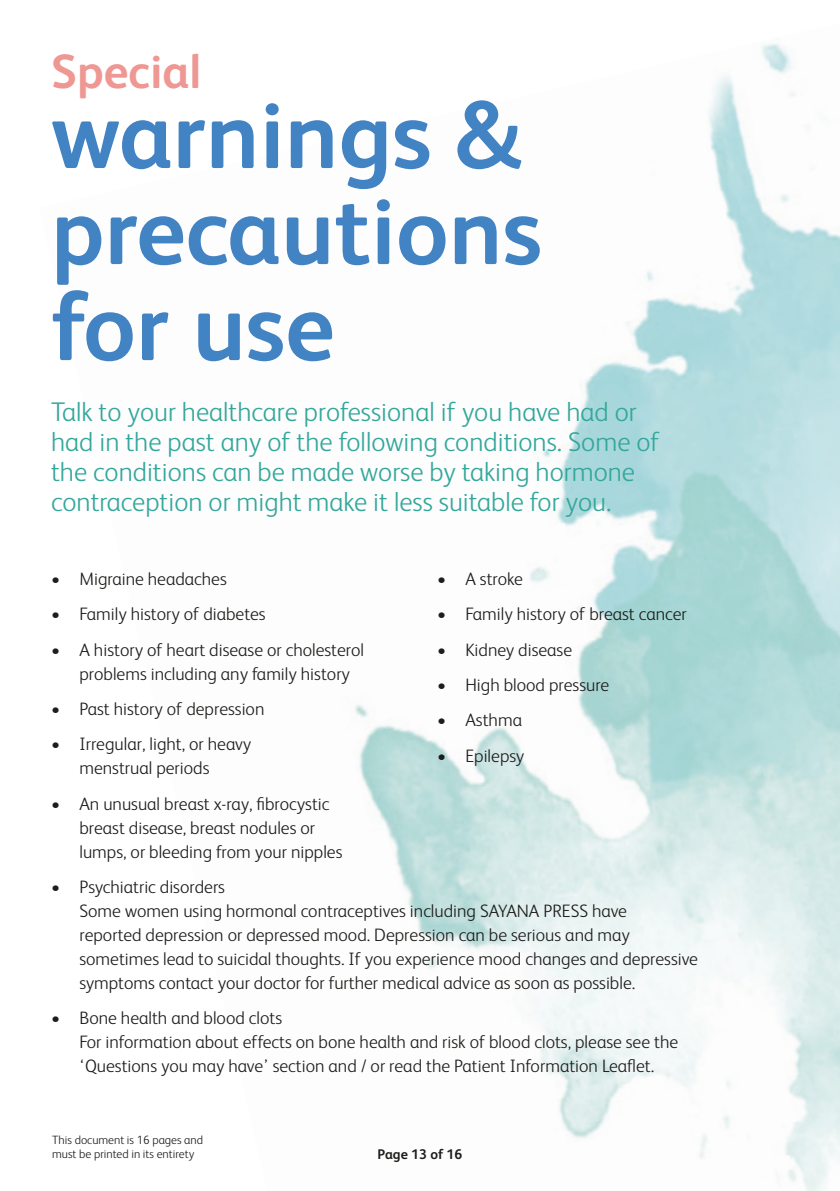
<style>
.page{position:relative;width:840px;height:1191px;background:#fff}
.page>*{position:absolute;margin:0;border:0;box-sizing:border-box;transform-origin:0 0}
.t1{font:700 96px/96px "FS Albert";color:#4283c4}
.t2{font:700 48px "FS Albert";color:#ee9793}
.t3{font:300 27px/30px "FS Albert";color:#33a79b}
.t4{font:300 18px/24px "FS Albert";color:#1d1d1b}
.t5{font:700 14px "FS Albert";color:#1d1d1b}
.t6{font:300 12px/14.4px "FS Albert";color:#1d1d1b}
</style>
<div class="page">
<img style="left:355px;top:43px;width:484px;height:1148px">
<h2 class="t2" style="left:51px;top:39px;width:152px">Special</h2>
<h1 class="t1" style="left:51px;top:83px;width:492px">warnings &amp; precautions for use</h1>
<h3 class="t3" style="left:51px;top:395px;width:610px">Talk to your healthcare professional if you have had or had in the past any of the following conditions. Some of the conditions can be made worse by taking hormone contraception or might make it less suitable for you.</h3>
<p class="t4" style="left:51px;top:566px;width:177px">• Migraine headaches</p>
<p class="t4" style="left:51px;top:601px;width:216px">• Family history of diabetes</p>
<p class="t4" style="left:79px;top:636px;width:286px;text-indent:-28px">• A history of heart disease or cholesterol problems including any family history</p>
<p class="t4" style="left:51px;top:696px;width:215px">• Past history of depression</p>
<p class="t4" style="left:79px;top:731px;width:173px;text-indent:-28px">• Irregular, light, or heavy menstrual periods</p>
<p class="t4" style="left:79px;top:790px;width:264px;text-indent:-28px">• An unusual breast x-ray, fibrocystic breast disease, breast nodules or lumps, or bleeding from your nipples</p>
<p class="t4" style="left:437px;top:566px;width:87px">• A stroke</p>
<p class="t4" style="left:437px;top:601px;width:251px">• Family history of breast cancer</p>
<p class="t4" style="left:437px;top:636px;width:136px">• Kidney disease</p>
<p class="t4" style="left:437px;top:672px;width:174px">• High blood pressure</p>
<p class="t4" style="left:437px;top:707px;width:86px">• Asthma</p>
<p class="t4" style="left:437px;top:742px;width:89px">• Epilepsy</p>
<p class="t4" style="left:79px;top:874px;width:619px;text-indent:-28px">• Psychiatric disorders<br>Some women using hormonal contraceptives including SAYANA PRESS have<br>reported depression or depressed mood. Depression can be serious and may sometimes lead to suicidal thoughts. If you experience mood changes and depressive symptoms contact your doctor for further medical advice as soon as possible.</p>
<p class="t4" style="left:79px;top:1005px;width:600px;text-indent:-28px">• Bone health and blood clots<br>For information about effects on bone health and risk of blood clots, please see the ‘Questions you may have’ section and / or read the Patient Information Leaflet.</p>
<p class="t6" style="left:52px;top:1131px;width:152px">This document is 16 pages and must be printed in its entirety</p>
<p class="t5" style="left:377px;top:1144px;width:86px">Page 13 of 16</p>
</div>
